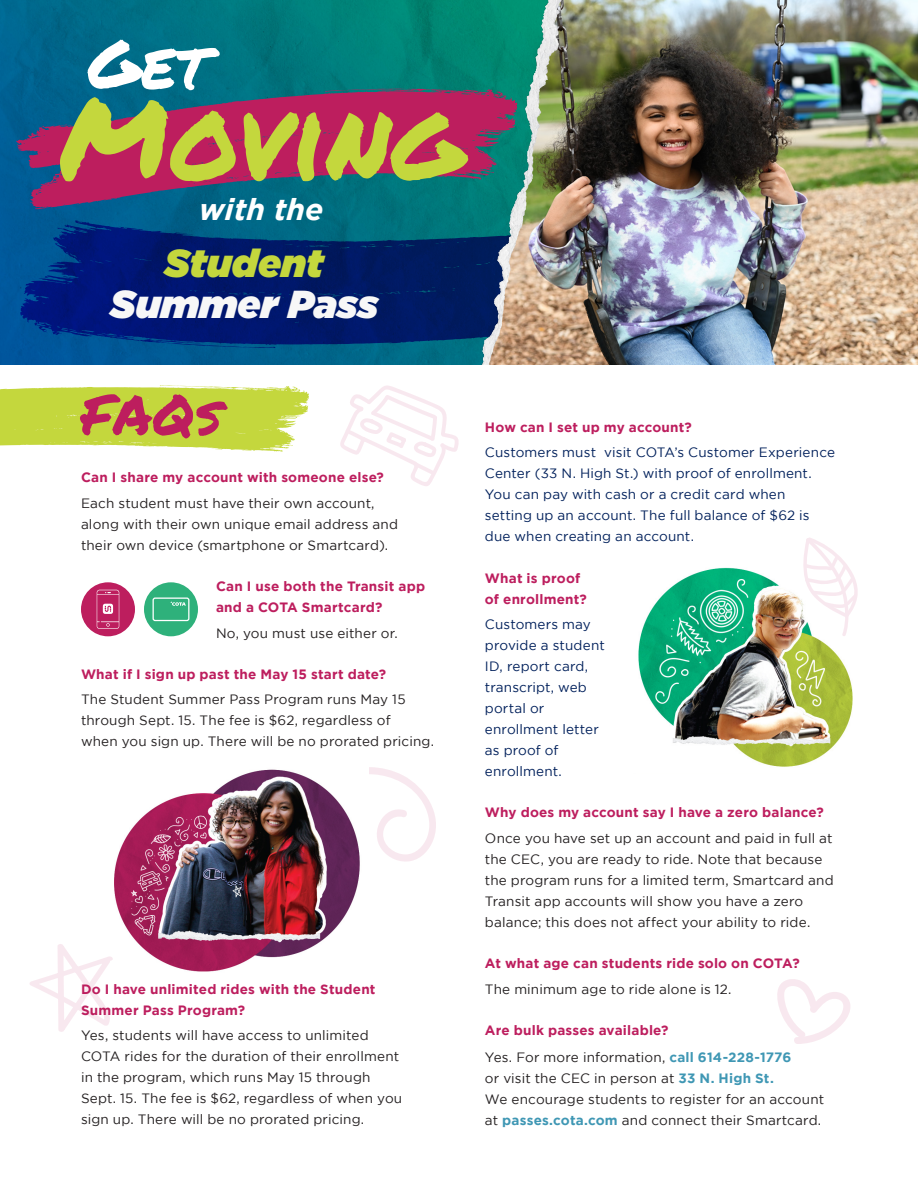
<style>
.page{position:relative;width:918px;height:1188px;background:#fff}
.page>*{position:absolute;margin:0;border:0;box-sizing:border-box;transform-origin:0 0}
.t1{font:112.5px "Permanent Marker";color:#c4d73d}
.t2{font:67.5px "Permanent Marker";color:#fff}
.t3{font:55.5px "Permanent Marker";color:#bd1e5e}
.t4{font:italic 900 39px "Gotham";color:#f7f7f7}
.t5{font:italic 900 39px "Gotham";color:#c4d73d}
.t6{font:italic 700 30px "Gotham";color:#fff}
.t7{font:13.5px/21px "Gotham";letter-spacing:.01em;color:#231f20}
.t8{font:13.5px/21px "Gotham";letter-spacing:.01em;color:#00205b}
.t9{font:700 13.5px/21px "Gotham";letter-spacing:.015em;color:#bd1e5e}
.s1{font-weight:700;color:#bd1e5e}
.s2{font-weight:400;color:#231f20}
.s3{color:#3f97b4}
.s4{font-weight:700;color:#3f97b4}
</style>
<div class="page">
<svg style="left:369px;top:767px;width:67px;height:95px"></svg>
<svg style="left:0;top:385px;width:309px;height:67px;background:#cddd5c"></svg>
<img style="left:638px;top:567px;width:215px;height:200px">
<div style="left:144px;top:582px;width:54px;height:54px;background:#2eb17b;border-radius:50%"></div>
<div style="left:153px;top:598px;width:36px;height:23px;border:1px solid #fff;border-radius:2px"></div>
<svg style="left:170px;top:601px;width:16px;height:5px"></svg>
<div style="left:81px;top:582px;width:54px;height:54px;background:#bd1e5e;border-radius:50%"></div>
<svg style="left:97px;top:590px;width:22px;height:39px"></svg>
<img style="left:0;top:0;width:476px;height:364px">
<svg style="left:19px;top:220px;width:457px;height:128px;background:#002873"></svg>
<svg style="left:15px;top:89px;width:461px;height:121px;background:#77396c"></svg>
<img style="left:114px;top:769px;width:246px;height:203px">
<svg style="left:340px;top:385px;width:119px;height:101px"></svg>
<svg style="left:777px;top:979px;width:73px;height:65px"></svg>
<svg style="left:29px;top:944px;width:84px;height:88px"></svg>
<svg style="left:803px;top:537px;width:55px;height:100px"></svg>
<img style="left:476px;top:0;width:442px;height:364px">
<p class="t2" style="left:87px;top:14px;width:122px">Get</p>
<p class="t1" style="left:59px;top:55px;width:406px">Moving</p>
<p class="t6" style="left:199px;top:192px;width:126px">with the</p>
<p class="t5" style="left:164px;top:241px;width:161px">Student</p>
<p class="t4" style="left:110px;top:281px;width:270px">Summer Pass</p>
<p class="t3" style="left:81px;top:373px;width:142px">FAQs</p>
<p class="t7" style="left:81px;top:465px;width:304px;line-height:25.5px"><span class="s1">Can I share my account with someone else?<br></span>Each student must have their own account,</p>
<p class="t7" style="left:81px;top:513px;width:318px">along with their own unique email address and their own device (smartphone or Smartcard).</p>
<p class="t9" style="left:216px;top:575px;width:211px">Can I use both the Transit app and a COTA Smartcard?</p>
<p class="t7" style="left:216px;top:622px;width:183px">No, you must use either or.</p>
<p class="t7" style="left:81px;top:661px;width:326px;line-height:25.5px"><span class="s1">What if I sign up past the May 15 start date?<br></span>The Student Summer Pass Program runs May 15</p>
<p class="t7" style="left:81px;top:710px;width:355px">through Sept. 15. The fee is $62, regardless of<br>when you sign up. There will be no prorated pricing.</p>
<p class="t9" style="left:81px;top:978px;width:296px">Do I have unlimited rides with the Student<br>Summer Pass Program?</p>
<p class="t7" style="left:81px;top:1025px;width:323px">Yes, students will have access to unlimited COTA rides for the duration of their enrollment in the program, which runs May 15 through Sept. 15. The fee is $62, regardless of when you sign up. There will be no prorated pricing.</p>
<p class="t8" style="left:485px;top:414px;width:352px;line-height:25.5px"><span class="s1">How can I set up my account?<br></span>Customers must visit COTA’s Customer Experience</p>
<p class="t8" style="left:485px;top:463px;width:328px">Center (33 N. High St.) with proof of enrollment.<br>You can pay with cash or a credit card when setting up an account. The full balance of $62 is due when creating an account.</p>
<p class="t9" style="left:485px;top:567px;width:103px">What is proof of enrollment?</p>
<p class="t8" style="left:485px;top:614px;width:121px">Customers may provide a student<br>ID, report card, transcript, web portal or enrollment letter as proof of enrollment.</p>
<p class="t7" style="left:485px;top:800px;width:349px;line-height:25.5px"><span class="s1">Why does my account say I have a zero balance?<br></span>Once you have set up an account and paid in full at</p>
<p class="t7" style="left:485px;top:848px;width:350px">the CEC, you are ready to ride. Note that because the program runs for a limited term, Smartcard and Transit app accounts will show you have a zero balance; this does not affect your ability to ride.</p>
<p class="t9" style="left:485px;top:950px;width:316px;line-height:25.5px">At what age can students ride solo on COTA?<br><span class="s2">The minimum age to ride alone is 12.</span></p>
<p class="t9" style="left:485px;top:1016px;width:308px;line-height:27px">Are bulk passes available?<br><span class="s2">Yes. For more information,</span> <span class="s3">call 614-228-1776</span></p>
<p class="t7" style="left:485px;top:1067px;width:341px">or visit the CEC in person at <span class="s4">33 N. High St.<br></span>We encourage students to register for an account at <span class="s4">passes.cota.com</span> and connect their Smartcard.</p>
</div>
